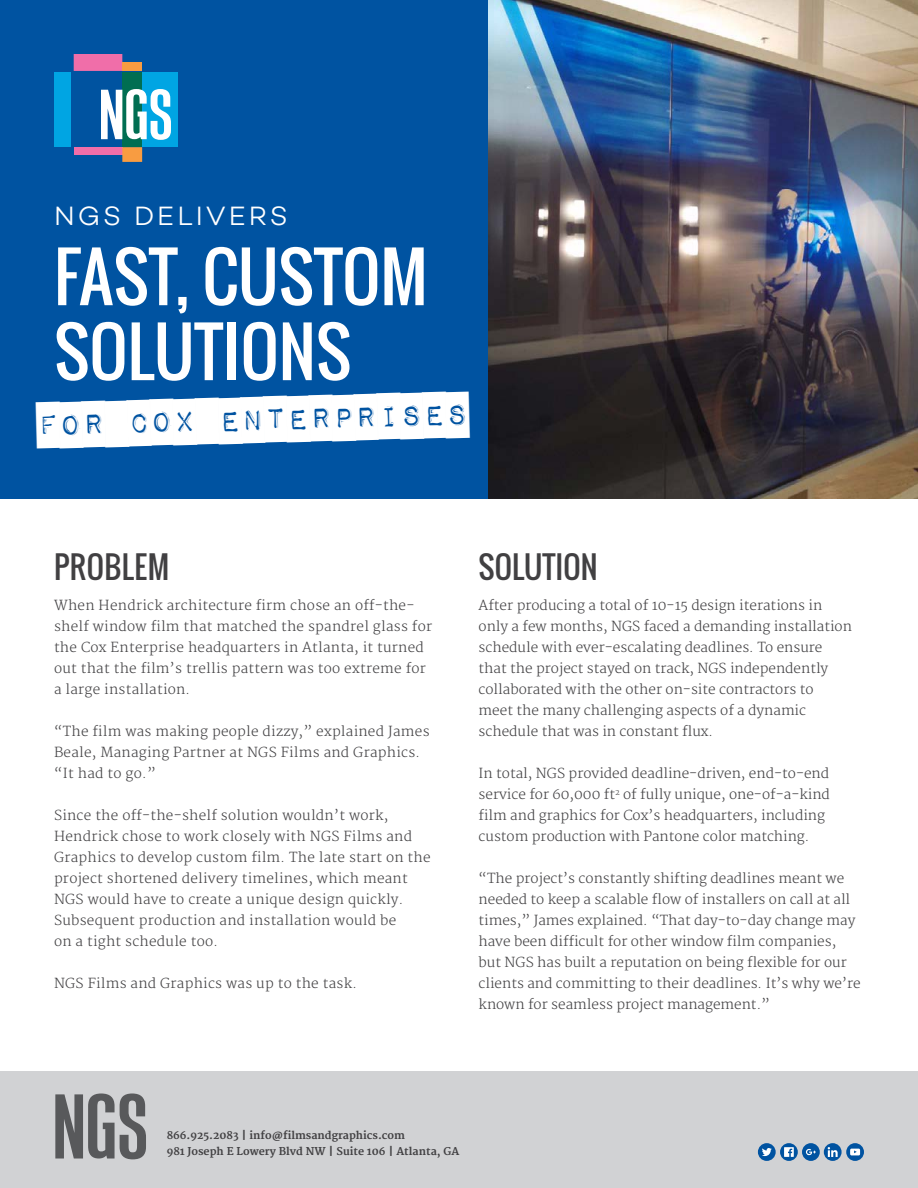
<style>
.page{position:relative;width:918px;height:1188px;background:#fff}
.page>*{position:absolute;margin:0;border:0;box-sizing:border-box;transform-origin:0 0}
.t1{font:66px/75px "Oswald";color:#fff}
.t2{font:37.95px "Impact Label";color:#fff}
.t3{font:30px "Oswald";color:#414042}
.t4{font:30px "Oswald";letter-spacing:.02em;color:#414042}
.t5{font:27px "Campton Light DEMO";letter-spacing:.11em;color:#fff}
.t6{font:300 13.5px/21px "Merriweather";color:#414042}
.t7{font:300 13.5px/21px "Merriweather";letter-spacing:.02em;color:#414042}
.t8{font:700 10.5px/16.5px "Merriweather";color:#414042}
</style>
<div class="page">
<img style="left:487px;top:0;width:431px;height:498px">
<div style="left:0;top:0;width:487px;height:498px;background:#0053a1"></div>
<svg style="left:74px;top:54px;width:48px;height:17px"></svg>
<div style="left:74px;top:147px;width:48px;height:7px;background:#f06ea9"></div>
<div style="left:54px;top:72px;width:17px;height:75px;background:#00a5e3"></div>
<div style="left:142px;top:72px;width:36px;height:75px;background:#00a5e3"></div>
<svg style="left:122px;top:147px;width:20px;height:15px"></svg>
<div style="left:122px;top:72px;width:20px;height:75px;background:#006e52"></div>
<div style="left:122px;top:63px;width:20px;height:8px;background:#f89c41"></div>
<svg style="left:101px;top:89px;width:70px;height:51px"></svg>
<div style="left:0;top:1071px;width:918px;height:117px;background:#d1d2d4"></div>
<svg style="left:846px;top:1143px;width:18px;height:18px"></svg>
<svg style="left:850px;top:1149px;width:10px;height:6px"></svg>
<div style="left:758px;top:1143px;width:18px;height:18px;background:#0053a1;border-radius:50%"></div>
<svg style="left:762px;top:1148px;width:10px;height:8px"></svg>
<svg style="left:824px;top:1143px;width:18px;height:18px"></svg>
<svg style="left:828px;top:1147px;width:10px;height:10px"></svg>
<div style="left:802px;top:1143px;width:18px;height:18px;background:#0053a1;border-radius:50%"></div>
<svg style="left:806px;top:1149px;width:10px;height:6px"></svg>
<div style="left:780px;top:1143px;width:18px;height:18px;background:#0053a1;border-radius:50%"></div>
<svg style="left:784px;top:1147px;width:10px;height:10px"></svg>
<svg style="left:55px;top:1094px;width:91px;height:65px"></svg>
<h3 class="t5" style="left:54px;top:202px;width:235px">NGS DELIVERS</h3>
<h1 class="t1" style="left:54px;top:239px;width:375px">FAST, CUSTOM<br>SOLUTIONS</h1>
<h2 class="t2" style="left:36px;top:404px;width:433px;rotate:-2deg">for Cox Enterprises</h2>
<h3 class="t4" style="left:54px;top:545px;width:117px">PROBLEM</h3>
<p class="t7" style="left:54px;top:596px;width:380px">When Hendrick architecture firm chose an off-the&shy;shelf window film that matched the spandrel glass for the Cox Enterprise headquarters in Atlanta, it turned out that the film’s trellis pattern was too extreme for a large installation.</p>
<p class="t7" style="left:54px;top:722px;width:377px">“The film was making people dizzy,” explained James<br>Beale, Managing Partner at NGS Films and Graphics. “It had to go.”</p>
<p class="t7" style="left:54px;top:806px;width:378px">Since the off-the-shelf solution wouldn’t work, Hendrick chose to work closely with NGS Films and Graphics to develop custom film. The late start on the project shortened delivery timelines, which meant NGS would have to create a unique design quickly.<br>Subsequent production and installation would be<br>on a tight schedule too.</p>
<p class="t7" style="left:54px;top:974px;width:305px">NGS Films and Graphics was up to the task.</p>
<h3 class="t3" style="left:479px;top:545px;width:121px">SOLUTION</h3>
<p class="t6" style="left:479px;top:596px;width:375px">After producing a total of 10-15 design iterations in only a few months, NGS faced a demanding installation schedule with ever-escalating deadlines. To ensure that the project stayed on track, NGS independently collaborated with the other on-site contractors to<br>meet the many challenging aspects of a dynamic schedule that was in constant flux.</p>
<p class="t6" style="left:479px;top:764px;width:353px">In total, NGS provided deadline-driven, end-to-end service for 60,000 ft<sup>2</sup> of fully unique, one-of-a-kind film and graphics for Cox’s headquarters, including custom production with Pantone color matching.</p>
<p class="t6" style="left:479px;top:869px;width:384px">“The project’s constantly shifting deadlines meant we needed to keep a scalable flow of installers on call at all times,” James explained. “That day-to-day change may have been difficult for other window film companies, but NGS has built a reputation on being flexible for our clients and committing to their deadlines. It’s why we’re known for seamless project management.”</p>
<p class="t8" style="left:167px;top:1127px;width:294px">866.925.2083 | info@filmsandgraphics.com<br>981 Joseph E Lowery Blvd NW | Suite 106 | Atlanta, GA</p>
</div>
